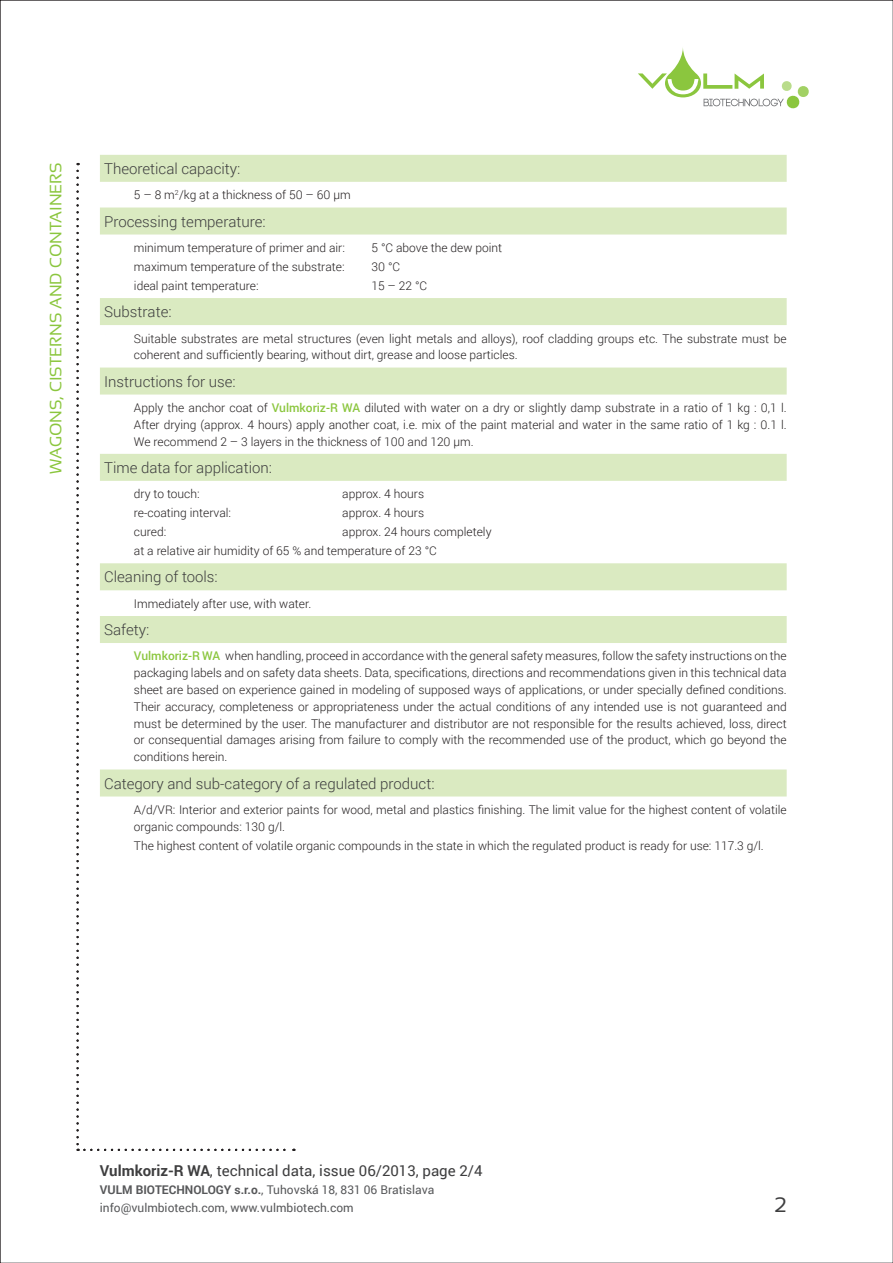
<style>
.page{position:relative;width:893px;height:1263px;background:#fff}
.page>*{position:absolute;margin:0;border:0;box-sizing:border-box;transform-origin:0 0}
.t1{font:21px "Sansation";color:#3e3e3f}
.t2{font:16.5px "Sansation";color:#8bc63e}
.t3{font:300 15px "Roboto";color:#3e3e3f}
.t4{font:15px "Roboto";color:#3e3e3f}
.t5{font:300 12px/16.8px "Roboto";color:#231f20}
.t6{font:12px/18px "Roboto";color:#57585a}
.s1{font-weight:500;color:#8bc63e}
.s2{font-weight:700}
</style>
<div class="page">
<div style="left:100px;top:155px;width:687px;height:27px;background:#daeac1"></div>
<div style="left:100px;top:207px;width:687px;height:27px;background:#daeac1"></div>
<div style="left:100px;top:298px;width:687px;height:27px;background:#daeac1"></div>
<div style="left:100px;top:368px;width:687px;height:27px;background:#daeac1"></div>
<div style="left:100px;top:454px;width:687px;height:27px;background:#daeac1"></div>
<div style="left:100px;top:563px;width:687px;height:27px;background:#daeac1"></div>
<div style="left:100px;top:616px;width:687px;height:27px;background:#daeac1"></div>
<div style="left:100px;top:769px;width:687px;height:27px;background:#daeac1"></div>
<svg style="left:76px;top:171px;width:218px;height:980px"></svg>
<svg style="left:638px;top:48px;width:171px;height:61px"></svg>
<h2 class="t2" style="left:46px;top:474px;width:313px;rotate:-90deg">WAGONS, CISTERNS AND CONTAINERS</h2>
<p class="t3" style="left:104px;top:158px;width:138px">Theoretical capacity:</p>
<p class="t5" style="left:134px;top:186px;width:218px">5 – 8 m<sup>2</sup>/kg at a thickness of 50 – 60 µm</p>
<p class="t3" style="left:104px;top:211px;width:163px">Processing temperature:</p>
<p class="t5" style="left:134px;top:239px;width:212px">minimum temperature of primer and air:</p>
<p class="t5" style="left:371px;top:239px;width:132px">5 °C above the dew point</p>
<p class="t5" style="left:134px;top:258px;width:212px">maximum temperature of the substrate:</p>
<p class="t5" style="left:371px;top:258px;width:30px">30 °C</p>
<p class="t5" style="left:134px;top:277px;width:126px">ideal paint temperature:</p>
<p class="t5" style="left:371px;top:277px;width:57px">15 – 22 °C</p>
<p class="t3" style="left:104px;top:301px;width:69px">Substrate:</p>
<p class="t5" style="left:134px;top:329px;width:654px">Suitable substrates are metal structures (even light metals and alloys), roof cladding groups etc. The substrate must be coherent and sufficiently bearing, without dirt, grease and loose particles.</p>
<p class="t3" style="left:104px;top:371px;width:133px">Instructions for use:</p>
<p class="t5" style="left:134px;top:399px;width:654px;text-align:justify">Apply the anchor coat of <span class="s1">Vulmkoriz-R WA</span> diluted with water on a dry or slightly damp substrate in a ratio of 1 kg : 0,1 l.<br>After drying (approx. 4 hours) apply another coat, i.e. mix of the paint material and water in the same ratio of 1 kg : 0.1 l.<br>We recommend 2 – 3 layers in the thickness of 100 and 120 μm.</p>
<p class="t3" style="left:104px;top:457px;width:169px">Time data for application:</p>
<p class="t5" style="left:134px;top:485px;width:67px">dry to touch:</p>
<p class="t5" style="left:342px;top:485px;width:83px">approx. 4 hours</p>
<p class="t5" style="left:134px;top:504px;width:99px">re-coating interval:</p>
<p class="t5" style="left:342px;top:504px;width:83px">approx. 4 hours</p>
<p class="t5" style="left:134px;top:523px;width:34px">cured:</p>
<p class="t5" style="left:134px;top:522px;width:359px;line-height:18.9px;text-indent:208px">approx. 24 hours completely at a relative air humidity of 65 % and temperature of 23 °C</p>
<p class="t3" style="left:104px;top:567px;width:115px">Cleaning of tools:</p>
<p class="t5" style="left:134px;top:595px;width:179px">Immediately after use, with water.</p>
<p class="t3" style="left:104px;top:619px;width:47px">Safety:</p>
<p class="t5" style="left:134px;top:647px;width:654px;text-align:justify"><span class="s1">Vulmkoriz-R WA</span>‒ when handling, proceed in accordance with the general safety measures, follow the safety instructions on the packaging labels and on safety data sheets. Data, specifications, directions and recommendations given in this technical data sheet are based on experience gained in modeling of supposed ways of applications, or under specially defined conditions.<br>Their accuracy, completeness or appropriateness under the actual conditions of any intended use is not guaranteed and must be determined by the user. The manufacturer and distributor are not responsible for the results achieved, loss, direct or consequential damages arising from failure to comply with the recommended use of the product, which go beyond the conditions herein.</p>
<p class="t3" style="left:104px;top:773px;width:332px">Category and sub-category of a regulated product:</p>
<p class="t5" style="left:134px;top:801px;width:654px">A/d/VR: Interior and exterior paints for wood, metal and plastics finishing. The limit value for the highest content of volatile organic compounds: 130 g/l.</p>
<p class="t5" style="left:134px;top:837px;width:631px">The highest content of volatile organic compounds in the state in which the regulated product is ready for use: 117.3 g/l.</p>
<p class="t4" style="left:100px;top:1160px;width:384px"><span class="s2">Vulmkoriz-R WA</span>, technical data, issue 06/2013, page 2/4</p>
<p class="t6" style="left:100px;top:1181px;width:336px"><span class="s2">VULM BIOTECHNOLOGY s.r.o.</span>, Tuhovská 18, 831 06 Bratislava info@vulmbiotech.com, www.vulmbiotech.com</p>
<h1 class="t1" style="left:775px;top:1193px;width:13px">2</h1>
</div>
